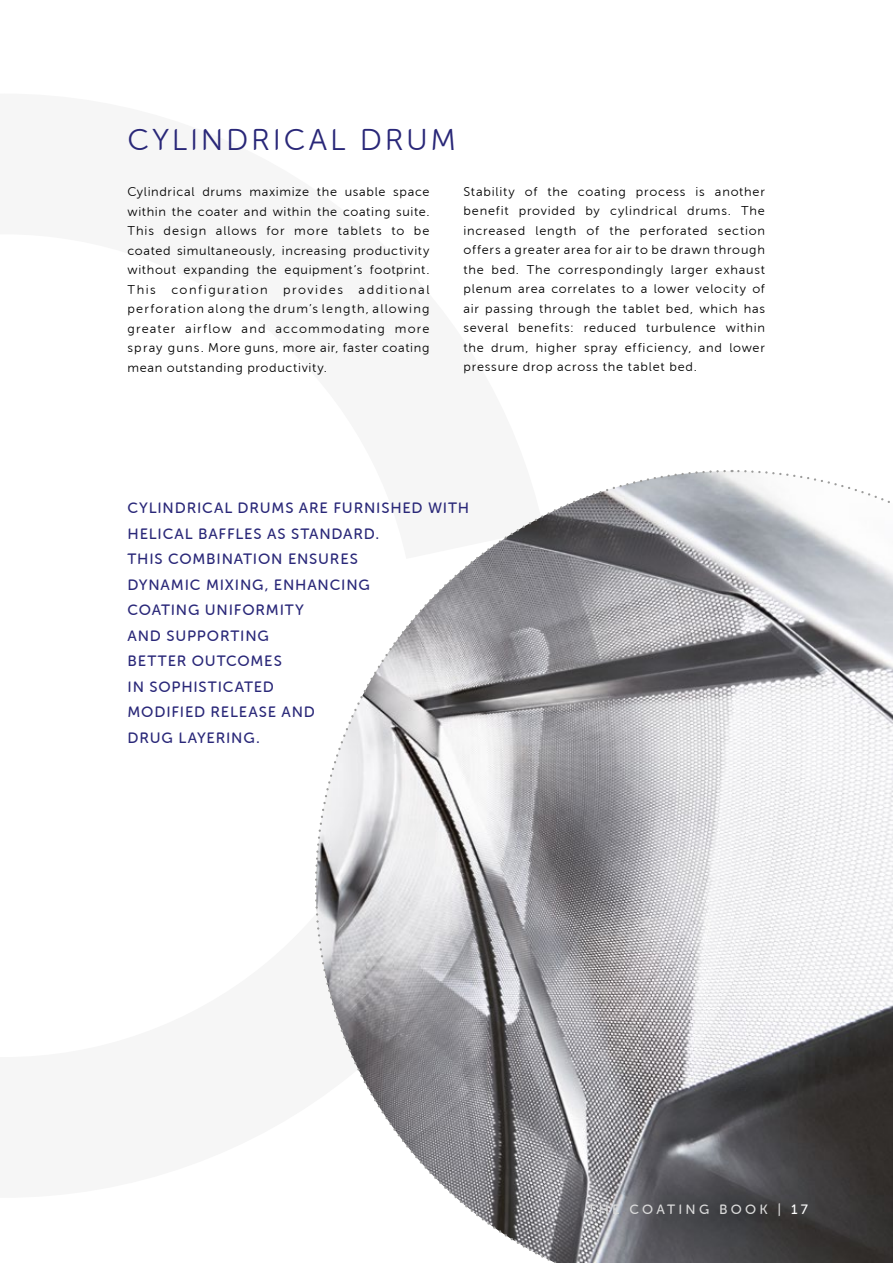
<style>
.page{position:relative;width:893px;height:1263px;background:#fff}
.page>*{position:absolute;margin:0;border:0;box-sizing:border-box;transform-origin:0 0}
.t1{font:300 30px "IMA Sans";letter-spacing:.09em;color:#292778}
.t2{font:15px/25.5px "IMA Sans";letter-spacing:.055em;color:#292778}
.t3{font:13.5px "IMA Sans";letter-spacing:.24em;color:#dadada}
.t4{font:300 12.75px/19.5px "IMA Sans";letter-spacing:.055em;color:#000;text-align:justify}
.s1{color:#fff}
</style>
<div class="page">
<svg style="left:736px;top:888px;width:157px;height:375px"></svg>
<svg style="left:733px;top:470px;width:160px;height:412px"></svg>
<svg style="left:315px;top:470px;width:412px;height:415px"></svg>
<svg style="left:315px;top:891px;width:415px;height:372px"></svg>
<h1 class="t1" style="left:128px;top:124px;width:330px">CYLINDRICAL DRUM</h1>
<p class="t4" style="left:128px;top:182px;width:303px">Cylindrical drums maximize the usable space within the coater and within the coating suite.<br>This design allows for more tablets to be coated simultaneously, increasing productivity without expanding the equipment’s footprint.<br>This configuration provides additional perforation along the drum’s length, allowing greater airflow and accommodating more spray guns. More guns, more air, faster coating mean outstanding productivity.</p>
<p class="t4" style="left:463px;top:182px;width:303px">Stability of the coating process is another benefit provided by cylindrical drums. The increased length of the perforated section offers a greater area for air to be drawn through the bed. The correspondingly larger exhaust plenum area correlates to a lower velocity of air passing through the tablet bed, which has several benefits: reduced turbulence within the drum, higher spray efficiency, and lower pressure drop across the tablet bed.</p>
<p class="t2" style="left:128px;top:495px;width:343px">CYLINDRICAL DRUMS ARE FURNISHED WITH<br>HELICAL BAFFLES AS STANDARD.<br>THIS COMBINATION ENSURES<br>DYNAMIC MIXING, ENHANCING<br>COATING UNIFORMITY<br>AND SUPPORTING<br>BETTER OUTCOMES<br>IN SOPHISTICATED<br>MODIFIED RELEASE AND<br>DRUG LAYERING.</p>
<p class="t3" style="left:588px;top:1202px;width:222px">THE COATING BOOK | <span class="s1">17</span></p>
</div>
